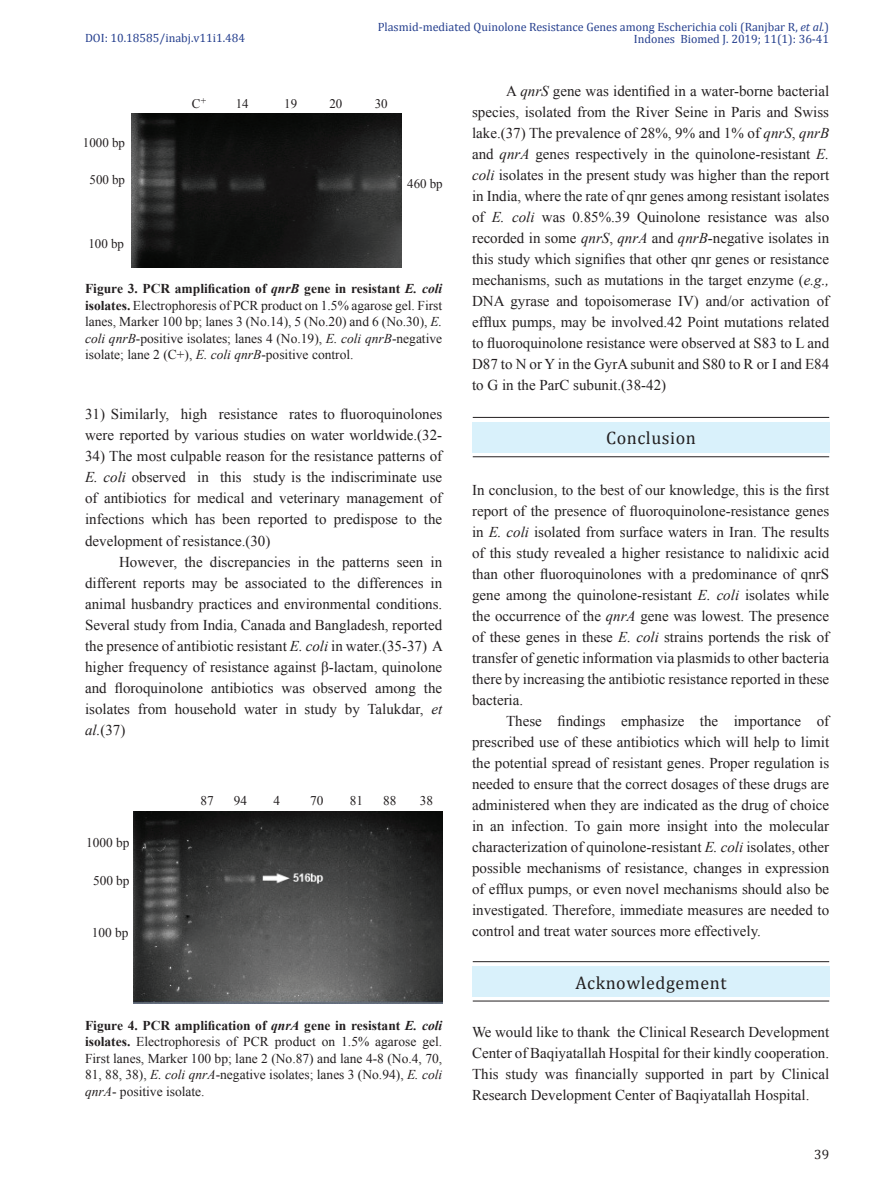
<style>
.page{position:relative;width:893px;height:1191px;background:#fff}
.page>*{position:absolute;margin:0;border:0;box-sizing:border-box;transform-origin:0 0}
.t1{font:18px "Cambria";letter-spacing:.03em;color:#231f20}
.t2{font:15px/21px "Times New Roman";color:#231f20;text-align:justify}
.t3{font:13.5px/16.5px "Times New Roman";color:#231f20;text-align:justify}
.t4{font:13.5px "Cambria";color:#231f20}
.t5{font:13.35px "Times New Roman";color:#231f20}
.t6{font:13.05px "Times New Roman";color:#231f20}
.t7{font:12px "Cambria";color:#253f8e}
.t8{font:9.75px "Times New Roman";color:#231f20}
.s1{font-style:italic}
.s2{font-weight:700}
.s3{font-weight:700;font-style:italic}
</style>
<div class="page">
<img style="left:131px;top:114px;width:271px;height:154px">
<img style="left:134px;top:811px;width:308px;height:192px">
<hr style="left:473px;top:417px;width:356px;height:1px;background:#231f20">
<hr style="left:473px;top:456px;width:356px;height:1px;background:#231f20">
<div style="left:472px;top:422px;width:357px;height:31px;background:#d9f1fb"></div>
<hr style="left:473px;top:961px;width:356px;height:1px;background:#231f20">
<hr style="left:473px;top:1000px;width:356px;height:1px;background:#231f20">
<div style="left:472px;top:966px;width:357px;height:31px;background:#d9f1fb"></div>
<p class="t7" style="left:378px;top:20px;width:453px">Plasmid-mediated Quinolone Resistance Genes among Escherichia coli (Ranjbar R, <span class="s1">et al.</span>)</p>
<p class="t7" style="left:85px;top:31px;width:162px">DOI: 10.18585/inabj.v11i1.484</p>
<p class="t7" style="left:634px;top:32px;width:197px">Indones Biomed J. 2019; 11(1): 36-41</p>
<p class="t6" style="left:83px;top:134px;width:43px">1000 bp</p>
<p class="t6" style="left:90px;top:171px;width:37px">500 bp</p>
<p class="t8" style="left:201px;top:94px;width:7px">+</p>
<p class="t6" style="left:192px;top:94px;width:10px">C</p>
<p class="t6" style="left:236px;top:94px;width:14px">14</p>
<p class="t6" style="left:284px;top:94px;width:14px">19</p>
<p class="t6" style="left:329px;top:94px;width:14px">20</p>
<p class="t6" style="left:375px;top:94px;width:14px">30</p>
<p class="t6" style="left:407px;top:175px;width:37px">460 bp</p>
<p class="t6" style="left:88px;top:234px;width:37px">100 bp</p>
<p class="t3" style="left:85px;top:280px;width:359px"><span class="s2">Figure 3. PCR amplification of</span> <span class="s3">qnrB</span> <span class="s2">gene in resistant</span> <span class="s3">E. coli </span><span class="s2">isolates.</span> Electrophoresis of PCR product on 1.5% agarose gel. First lanes, Marker 100 bp; lanes 3 (No.14), 5 (No.20) and 6 (No.30), <span class="s1">E. coli qnrB</span>-positive isolates; lanes 4 (No.19), <span class="s1">E. coli qnrB</span>-negative isolate; lane 2 (C+), <span class="s1">E. coli qnrB</span>-positive control.</p>
<p class="t2" style="left:85px;top:403px;width:359px">31) Similarly, high resistance rates to fluoroquinolones were reported by various studies on water worldwide.(32-</p>
<p class="t2" style="left:85px;top:445px;width:359px">34) The most culpable reason for the resistance patterns of <span class="s1">E. coli</span> observed in this study is the indiscriminate use of antibiotics for medical and veterinary management of infections which has been reported to predispose to the development of resistance.(30)</p>
<p class="t2" style="left:85px;top:550px;width:359px;text-indent:34px">However, the discrepancies in the patterns seen in different reports may be associated to the differences in animal husbandry practices and environmental conditions.<br>Several study from India, Canada and Bangladesh, reported the presence of antibiotic resistant <span class="s1">E. coli</span> in water.(35-37) A higher frequency of resistance against β-lactam, quinolone and floroquinolone antibiotics was observed among the isolates from household water in study by Talukdar, <span class="s1">et al.</span>(37)</p>
<p class="t5" style="left:86px;top:833px;width:45px">1000 bp</p>
<p class="t5" style="left:93px;top:871px;width:38px">500 bp</p>
<p class="t5" style="left:92px;top:923px;width:38px">100 bp</p>
<p class="t5" style="left:201px;top:791px;width:15px">87</p>
<p class="t5" style="left:234px;top:791px;width:15px">94</p>
<p class="t5" style="left:274px;top:791px;width:8px">4</p>
<p class="t5" style="left:310px;top:791px;width:15px">70</p>
<p class="t5" style="left:350px;top:791px;width:15px">81</p>
<p class="t5" style="left:383px;top:791px;width:15px">88</p>
<p class="t5" style="left:420px;top:791px;width:15px">38</p>
<p class="t3" style="left:85px;top:1016px;width:359px"><span class="s2">Figure 4. PCR amplification of</span> <span class="s3">qnrA</span> <span class="s2">gene in resistant</span> <span class="s3">E. coli </span><span class="s2">isolates.</span> Electrophoresis of PCR product on 1.5% agarose gel.<br>First lanes, Marker 100 bp; lane 2 (No.87) and lane 4-8 (No.4, 70, 81, 88, 38), <span class="s1">E. coli qnrA</span>-negative isolates; lanes 3 (No.94), <span class="s1">E. coli qnrA</span>- positive isolate.</p>
<p class="t2" style="left:472px;top:80px;width:359px;text-indent:34px">A <span class="s1">qnrS</span> gene was identified in a water-borne bacterial species, isolated from the River Seine in Paris and Swiss lake.(37) The prevalence of 28%, 9% and 1% of <span class="s1">qnrS</span>, <span class="s1">qnrB </span>and <span class="s1">qnrA</span> genes respectively in the quinolone-resistant <span class="s1">E. coli</span> isolates in the present study was higher than the report in India, where the rate of qnr genes among resistant isolates of <span class="s1">E. coli</span> was 0.85%.39 Quinolone resistance was also recorded in some <span class="s1">qnrS</span>, <span class="s1">qnrA</span> and <span class="s1">qnrB</span>-negative isolates in this study which signifies that other qnr genes or resistance mechanisms, such as mutations in the target enzyme (<span class="s1">e.g., </span>DNA gyrase and topoisomerase IV) and/or activation of efflux pumps, may be involved.42 Point mutations related to fluoroquinolone resistance were observed at S83 to L and D87 to N or Y in the GyrA subunit and S80 to R or I and E84 to G in the ParC subunit.(38-42)</p>
<p class="t1" style="left:606px;top:428px;width:91px">Conclusion</p>
<p class="t2" style="left:472px;top:479px;width:359px">In conclusion, to the best of our knowledge, this is the first report of the presence of fluoroquinolone-resistance genes in <span class="s1">E. coli</span> isolated from surface waters in Iran. The results of this study revealed a higher resistance to nalidixic acid than other fluoroquinolones with a predominance of qnrS gene among the quinolone-resistant <span class="s1">E. coli</span> isolates while the occurrence of the <span class="s1">qnrA</span> gene was lowest. The presence of these genes in these <span class="s1">E. coli</span> strains portends the risk of transfer of genetic information via plasmids to other bacteria there by increasing the antibiotic resistance reported in these bacteria.</p>
<p class="t2" style="left:472px;top:710px;width:359px;text-indent:34px">These findings emphasize the importance of prescribed use of these antibiotics which will help to limit the potential spread of resistant genes. Proper regulation is needed to ensure that the correct dosages of these drugs are administered when they are indicated as the drug of choice in an infection. To gain more insight into the molecular characterization of quinolone-resistant <span class="s1">E. coli</span> isolates, other possible mechanisms of resistance, changes in expression of efflux pumps, or even novel mechanisms should also be investigated. Therefore, immediate measures are needed to control and treat water sources more effectively.</p>
<p class="t1" style="left:575px;top:972px;width:152px">Acknowledgement</p>
<p class="t2" style="left:472px;top:1021px;width:359px">We would like to thank the Clinical Research Development Center of Baqiyatallah Hospital for their kindly cooperation.<br>This study was financially supported in part by Clinical Research Development Center of Baqiyatallah Hospital.</p>
<p class="t4" style="left:814px;top:1146px;width:16px">39</p>
</div>
